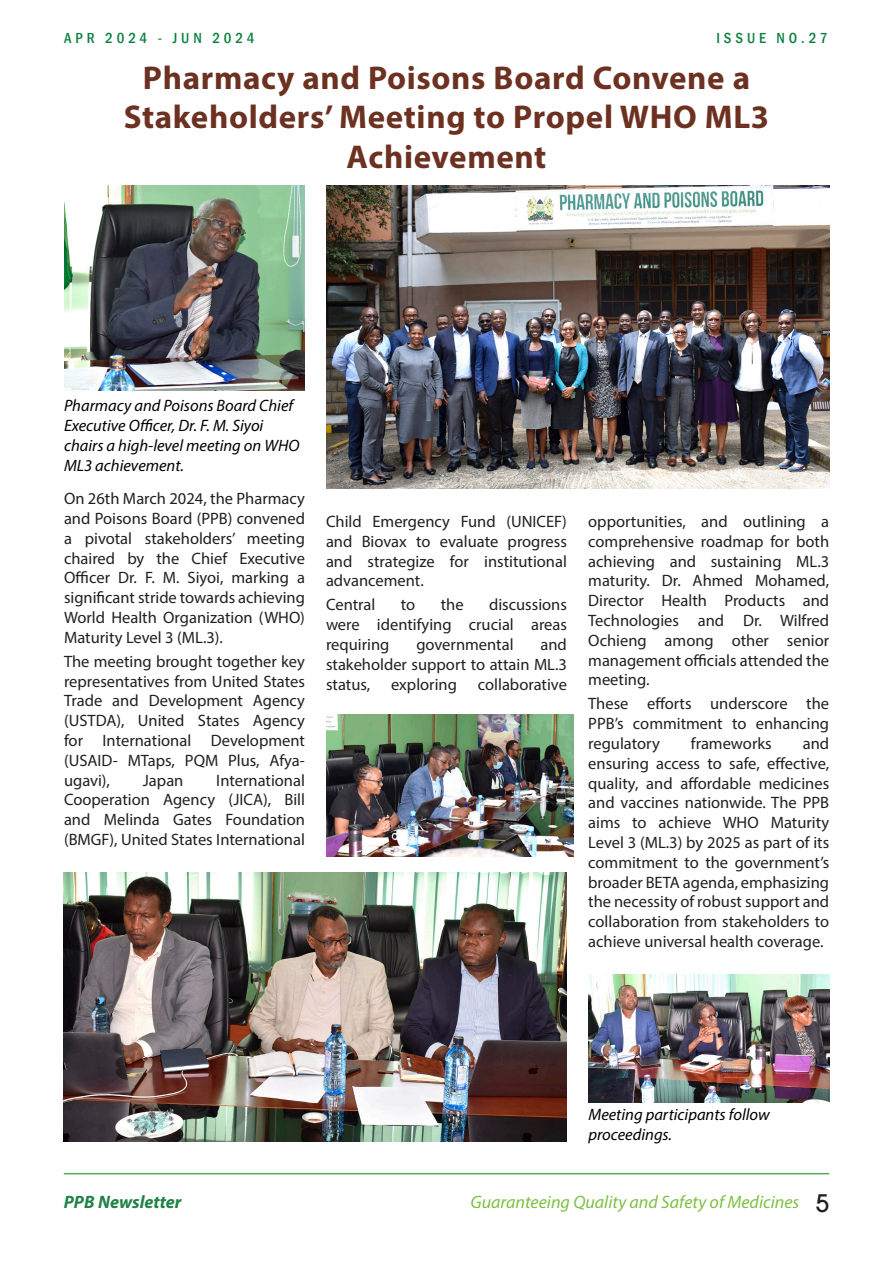
<style>
.page{position:relative;width:893px;height:1263px;background:#fff}
.page>*{position:absolute;margin:0;border:0;box-sizing:border-box;transform-origin:0 0}
.t1{font:700 33px/39.6px "Myriad Pro";letter-spacing:.02em;color:#6c3121;text-align:center}
.t2{font:500 24px "ITC Avant Garde Pro";color:#231f20}
.t3{font:italic 18px "Myriad Pro";color:#7ec042}
.t4{font:italic 700 18px "Myriad Hebrew";color:#208346}
.t5{font:16.5px/19.8px "Myriad Pro";color:#231f20;text-align:justify}
.t6{font:italic 16.5px/19.8px "Myriad Pro";color:#000}
.t7{font:500 condensed 15px "Franklin Gothic";letter-spacing:.26em;color:#0d8140}
</style>
<div class="page">
<hr style="left:64px;top:1173px;width:765px;height:1px;background:#4ead59">
<img style="left:64px;top:186px;width:241px;height:204px">
<img style="left:64px;top:872px;width:503px;height:269px">
<img style="left:588px;top:974px;width:241px;height:128px">
<img style="left:326px;top:714px;width:247px;height:142px">
<img style="left:326px;top:186px;width:503px;height:302px">
<p class="t7" style="left:64px;top:28px;width:192px">APR 2024 - JUN 2024</p>
<p class="t7" style="left:716px;top:28px;width:113px">ISSUE NO.27</p>
<p class="t1" style="left:124px;top:57px;width:647px">Pharmacy and Poisons Board Convene a<br>Stakeholders’ Meeting to Propel WHO ML3<br>Achievement</p>
<p class="t6" style="left:64px;top:396px;width:237px">Pharmacy and Poisons Board Chief<br>Executive Officer, Dr. F. M. Siyoi chairs a high-level meeting on WHO<br>ML3 achievement.</p>
<p class="t5" style="left:64px;top:488px;width:242px">On 26th March 2024, the Pharmacy and Poisons Board (PPB) convened a pivotal stakeholders’ meeting chaired by the Chief Executive Officer Dr. F. M. Siyoi, marking a significant stride towards achieving World Health Organization (WHO)<br>Maturity Level 3 (ML.3).</p>
<p class="t5" style="left:64px;top:651px;width:242px">The meeting brought together key representatives from United States Trade and Development Agency (USTDA), United States Agency for International Development (USAID- MTaps, PQM Plus, Afya&shy;ugavi),</p>
<p class="t5" style="left:64px;top:770px;width:242px;text-indent:152px">International Cooperation Agency (JICA), Bill and Melinda Gates Foundation (BMGF), United States International</p>
<p class="t5" style="left:143px;top:770px;width:42px">Japan</p>
<p class="t5" style="left:326px;top:511px;width:242px">Child Emergency Fund (UNICEF) and Biovax to evaluate progress and strategize for institutional advancement.</p>
<p class="t5" style="left:326px;top:595px;width:51px">Central</p>
<p class="t5" style="left:401px;top:595px;width:16px">to</p>
<p class="t5" style="left:441px;top:595px;width:24px">the</p>
<p class="t5" style="left:326px;top:595px;width:242px;text-indent:163px">discussions were identifying crucial areas requiring</p>
<p class="t5" style="left:326px;top:634px;width:242px;text-indent:215px">and stakeholder support to attain ML.3 status,</p>
<p class="t5" style="left:416px;top:634px;width:99px">governmental</p>
<p class="t5" style="left:391px;top:674px;width:67px">exploring</p>
<p class="t5" style="left:478px;top:674px;width:91px">collaborative</p>
<p class="t5" style="left:588px;top:511px;width:242px">opportunities, and outlining a comprehensive roadmap for both achieving and sustaining ML.3 maturity. Dr. Ahmed Mohamed, Director Health Products and Technologies and Dr. Wilfred Ochieng among other senior management officials attended the meeting.</p>
<p class="t5" style="left:588px;top:694px;width:242px">These efforts underscore the PPB’s commitment to enhancing regulatory</p>
<p class="t5" style="left:691px;top:733px;width:82px">frameworks</p>
<p class="t5" style="left:588px;top:733px;width:242px;text-indent:215px">and ensuring access to safe, effective, quality, and affordable medicines and vaccines nationwide. The PPB aims to achieve WHO Maturity Level 3 (ML.3) by 2025 as part of its commitment to the government’s broader BETA agenda, emphasizing the necessity of robust support and collaboration from stakeholders to achieve universal health coverage.</p>
<p class="t6" style="left:588px;top:1104px;width:183px">Meeting participants follow proceedings.</p>
<p class="t4" style="left:64px;top:1192px;width:119px">PPB Newsletter</p>
<p class="t3" style="left:471px;top:1191px;width:330px">Guaranteeing Quality and Safety of Medicines</p>
<p class="t2" style="left:816px;top:1188px;width:15px">5</p>
</div>
